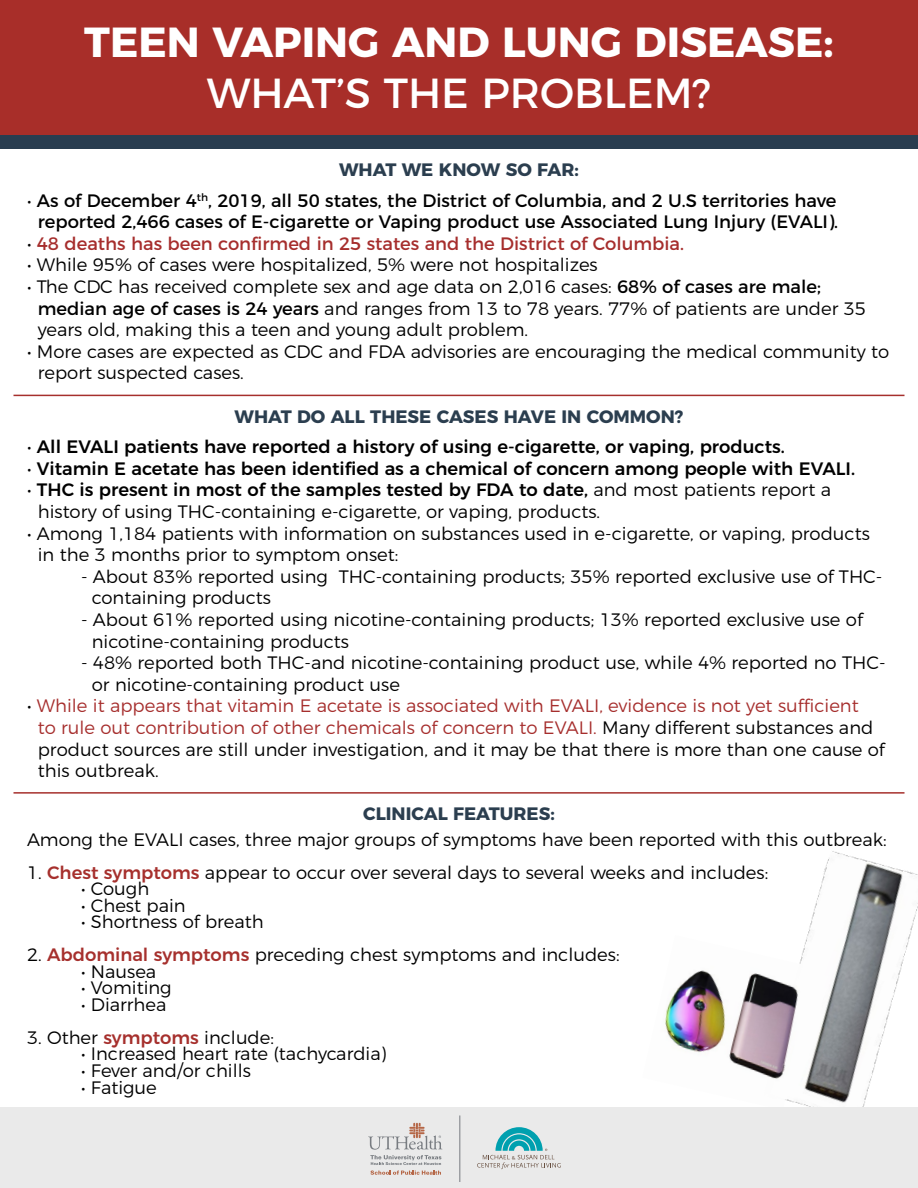
<style>
.page{position:relative;width:918px;height:1188px;background:#fff}
.page>*{position:absolute;margin:0;border:0;box-sizing:border-box;transform-origin:0 0}
.t1{font:700 42px "Montserrat";color:#fff}
.t2{font:42px "Montserrat";color:#fff}
.t3{font:300 18px/21.6px "Montserrat";color:#000}
.t4{font:300 18px/21.6px "Montserrat";color:#a62e2d}
.t5{font:18px/21.6px "Montserrat";color:#000;text-align:right}
.t6{font:500 18px "Montserrat";color:#000}
.t7{font:700 18px "Montserrat";color:#2b3e4f}
.t8{font:18px "Montserrat";color:#a62e2d}
.s1{font-weight:300}
.s2{font-weight:300;color:#000}
.s3{font-weight:400}
.s4{font-weight:500}
.s5{color:#000}
.s6{font-weight:500;color:#a6302d}
</style>
<div class="page">
<img style="left:807px;top:851px;width:111px;height:256px">
<img style="left:665px;top:935px;width:151px;height:172px">
<div style="left:0;top:0;width:918px;height:135px;background:#a82e29"></div>
<div style="left:0;top:1107px;width:918px;height:81px;background:#eaeaea"></div>
<svg style="left:477px;top:1127px;width:84px;height:42px"></svg>
<hr style="left:460px;top:1115px;width:1px;height:67px;background:#787c81">
<svg style="left:371px;top:1171px;width:70px;height:4px"></svg>
<svg style="left:368px;top:1123px;width:74px;height:42px"></svg>
<div style="left:0;top:135px;width:918px;height:13px;background:#293d50"></div>
<hr style="left:14px;top:395px;width:890px;height:1px;background:#a6302d">
<hr style="left:14px;top:792px;width:890px;height:2px;background:#a6302d">
<h1 class="t1" style="left:84px;top:8px;width:751px">TEEN VAPING AND LUNG DISEASE:</h1>
<h1 class="t2" style="left:207px;top:59px;width:506px">WHAT’S THE PROBLEM?</h1>
<p class="t7" style="left:339px;top:155px;width:241px">WHAT WE KNOW SO FAR:</p>
<p class="t5" style="left:27px;top:188px;width:813px"><span class="s1">•</span> As of December 4<sup>th</sup>, 2019, all 50 states, the District of Columbia, and 2 U.S territories have reported 2,466 cases of E-cigarette or Vaping product use Associated Lung Injury (EVALI).</p>
<p class="t8" style="left:27px;top:229px;width:659px"><span class="s2">•</span> 48 deaths has been confirmed in 25 states and the District of Columbia.</p>
<p class="t3" style="left:27px;top:253px;width:572px">• While 95% of cases were hospitalized, 5% were not hospitalizes</p>
<p class="t3" style="left:38px;top:274px;width:830px;text-indent:-11px">• The CDC has received complete sex and age data on 2,016 cases: <span class="s3">68% of cases are male; median age of cases is 24 years</span> and ranges from 13 to 78 years. 77% of patients are under 35 years old, making this a teen and young adult problem.</p>
<p class="t3" style="left:38px;top:339px;width:853px;text-indent:-11px">• More cases are expected as CDC and FDA advisories are encouraging the medical community to report suspected cases.</p>
<p class="t7" style="left:235px;top:401px;width:450px">WHAT DO ALL THESE CASES HAVE IN COMMON?</p>
<p class="t6" style="left:27px;top:432px;width:759px"><span class="s1">•</span> All EVALI patients have reported a history of using e-cigarette, or vaping, products.</p>
<p class="t6" style="left:27px;top:454px;width:830px"><span class="s1">•</span> Vitamin E acetate has been identified as a chemical of concern among people with EVALI.</p>
<p class="t3" style="left:38px;top:478px;width:795px;text-indent:-11px">• <span class="s4">THC is present in most of the samples tested by FDA to date,</span> and most patients report a history of using THC-containing e-cigarette, or vaping, products.</p>
<p class="t3" style="left:38px;top:521px;width:834px;text-indent:-11px">• Among 1,184 patients with information on substances used in e-cigarette, or vaping, products in the 3 months prior to symptom onset:</p>
<p class="t3" style="left:92px;top:564px;width:792px;text-indent:-11px">- About 83% reported using THC-containing products; 35% reported exclusive use of THC&shy;containing products</p>
<p class="t3" style="left:92px;top:607px;width:773px;text-indent:-11px">- About 61% reported using nicotine-containing products; 13% reported exclusive use of nicotine-containing products</p>
<p class="t3" style="left:92px;top:651px;width:795px;text-indent:-11px">- 48% reported both THC-and nicotine-containing product use, while 4% reported no THC&shy;or nicotine-containing product use</p>
<p class="t4" style="left:38px;top:694px;width:848px;text-indent:-11px"><span class="s5">•</span> While it appears that vitamin E acetate is associated with EVALI, evidence is not yet sufficient<br>to rule out contribution of other chemicals of concern to EVALI. <span class="s5">Many different substances and product sources are still under investigation, and it may be that there is more than one cause of this outbreak.</span></p>
<p class="t7" style="left:363px;top:799px;width:193px">CLINICAL FEATURES:</p>
<p class="t3" style="left:27px;top:827px;width:861px">Among the EVALI cases, three major groups of symptoms have been reported with this outbreak:</p>
<p class="t3" style="left:27px;top:860px;width:743px">1. <span class="s6">Chest symptoms</span> appear to occur over several days to several weeks and includes:</p>
<p class="t3" style="left:81px;top:877px;width:70px">• Cough</p>
<p class="t3" style="left:81px;top:893px;width:106px">• Chest pain</p>
<p class="t3" style="left:81px;top:910px;width:184px">• Shortness of breath</p>
<p class="t3" style="left:27px;top:943px;width:594px">2. <span class="s6">Abdominal symptoms</span> preceding chest symptoms and includes:</p>
<p class="t3" style="left:81px;top:959px;width:77px">• Nausea</p>
<p class="t3" style="left:81px;top:976px;width:92px">• Vomiting</p>
<p class="t3" style="left:81px;top:992px;width:87px">• Diarrhea</p>
<p class="t3" style="left:27px;top:1025px;width:249px">3. Other <span class="s6">symptoms</span> include:</p>
<p class="t3" style="left:81px;top:1042px;width:307px">• Increased heart rate (tachycardia)</p>
<p class="t3" style="left:81px;top:1058px;width:171px">• Fever and/or chills</p>
<p class="t3" style="left:81px;top:1075px;width:77px">• Fatigue</p>
</div>
